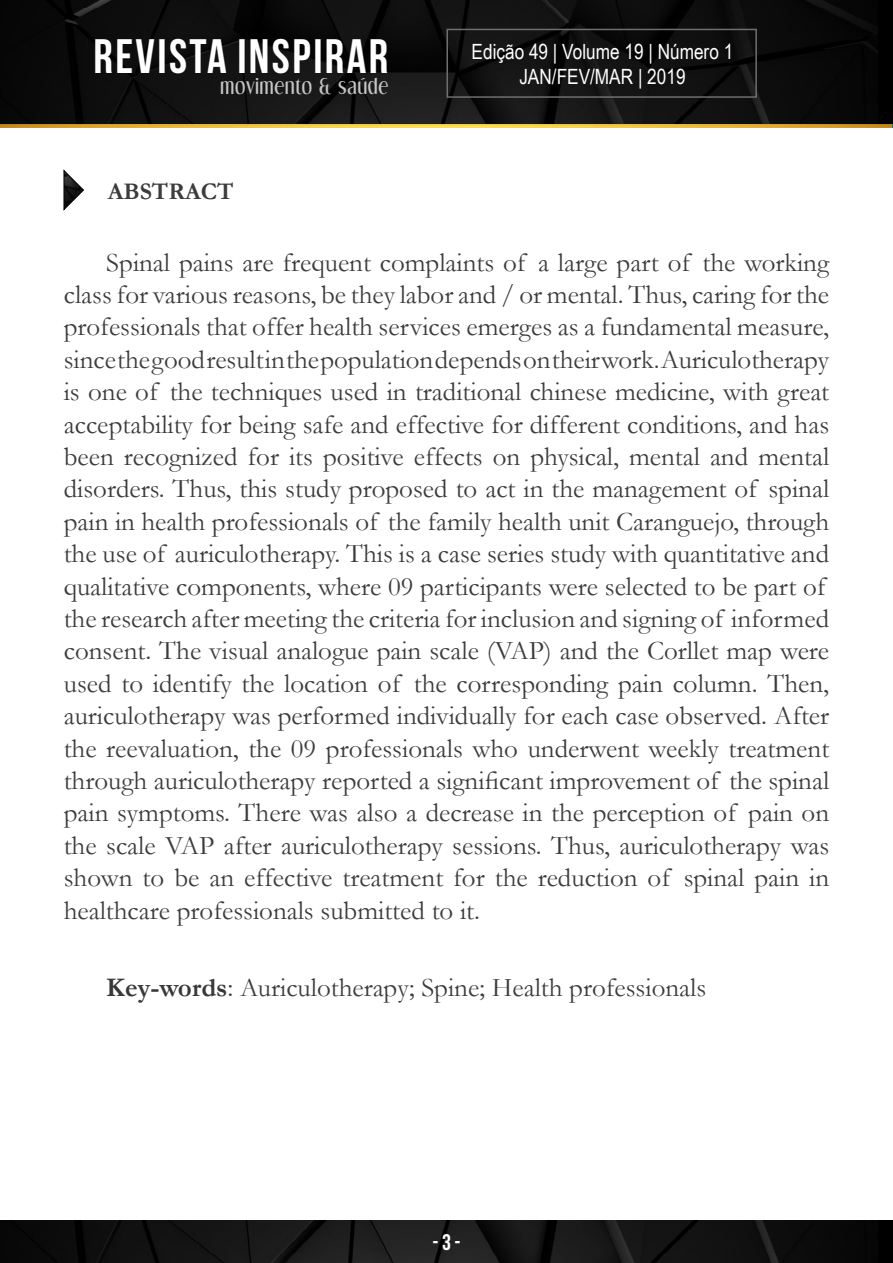
<style>
.page{position:relative;width:893px;height:1263px;background:#fff}
.page>*{position:absolute;margin:0;border:0;box-sizing:border-box;transform-origin:0 0}
.t1{font:700 48.3px "Bebas Neue";letter-spacing:.05em;color:#fff}
.t2{font:27px/32.4px "Garamond";color:#3c3c3b}
.t3{font:700 24px "Garamond";color:#3c3c3b}
.t4{font:700 22.5px "Bebas Neue";color:#fff}
.t5{font:21px/25.2px "Arial Narrow";color:#fff;text-align:center}
.t6{font:18.9px "Dream Orphans";letter-spacing:.05em;color:#c6c6c6}
.s1{font-weight:700;color:#383838}
.s2{color:#383838}
</style>
<div class="page">
<img style="left:0;top:124px;width:891px;height:4px">
<img style="left:0;top:0;width:878px;height:124px">
<div style="left:446px;top:29px;width:311px;height:69px;border:2px solid #706f6f"></div>
<img style="left:0;top:1220px;width:878px;height:43px">
<svg style="left:64px;top:170px;width:20px;height:40px"></svg>
<h1 class="t1" style="left:94px;top:29px;width:296px">REVISTA INSPIRAR</h1>
<p class="t6" style="left:220px;top:75px;width:169px">movimento &amp; saúde</p>
<p class="t3" style="left:108px;top:175px;width:127px">ABSTRACT</p>
<p class="t5" style="left:472px;top:38px;width:263px">Edição 49 | Volume 19 | Número 1<br>JAN/FEV/MAR | 2019</p>
<p class="t2" style="left:64px;top:245px;width:767px;text-indent:43px">Spinal pains are frequent complaints of a large part of the working class for various reasons, be they labor and / or mental. Thus, caring for the professionals that offer health services emerges as a fundamental measure, since the good result in the population depends on their work. Auriculotherapy is one of the techniques used in traditional chinese medicine, with great acceptability for being safe and effective for different conditions, and has been recognized for its positive effects on physical, mental and mental disorders. Thus, this study proposed to act in the management of spinal pain in health professionals of the family health unit Caranguejo, through the use of auriculotherapy. This is a case series study with quantitative and qualitative components, where 09 participants were selected to be part of the research after meeting the criteria for inclusion and signing of informed consent. The visual analogue pain scale (VAP) and the Corllet map were used to identify the location of the corresponding pain column. Then, auriculotherapy was performed individually for each case observed. After the reevaluation, the 09 professionals who underwent weekly treatment through auriculotherapy reported a significant improvement of the spinal pain symptoms. There was also a decrease in the perception of pain on the scale VAP after auriculotherapy sessions. Thus, auriculotherapy was shown to be an effective treatment for the reduction of spinal pain in healthcare professionals submitted to it.</p>
<p class="t2" style="left:106px;top:971px;width:601px"><span class="s1">Key-words</span><span class="s2">:</span> Auriculotherapy; Spine; Health professionals</p>
<p class="t4" style="left:432px;top:1230px;width:30px">- 3 -</p>
</div>
